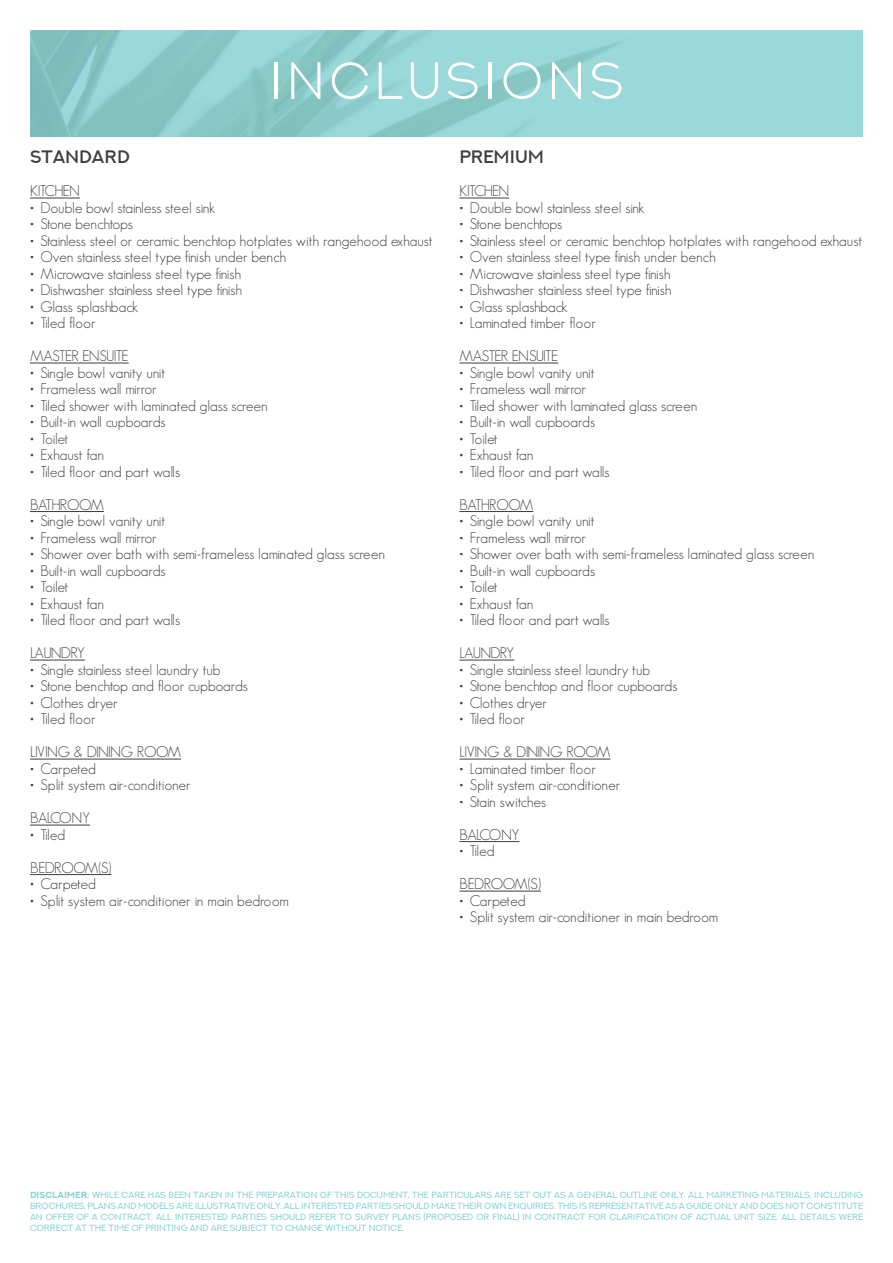
<style>
.page{position:relative;width:893px;height:1263px;background:#fff}
.page>*{position:absolute;margin:0;border:0;box-sizing:border-box;transform-origin:0 0}
.Top_Right_Address{font:300 52.5px "NEXTART";letter-spacing:.1em;color:#fff}
.Top_Right_Address-2{font:600 18px "NEXTART";color:#3e3e3f}
.Top_Right_Address-3{font:300 15px "Geosans";color:#3e3e3f}
.Top_Right_Address-4{font:300 15px "Geosans";letter-spacing:-.05em;color:#3e3e3f}
.Top_Right_Address-5{font:300 15px "Geosans";letter-spacing:-.045em;color:#3e3e3f}
.Top_Right_Address-6{font:300 15px "Geosans";letter-spacing:-.04em;color:#3e3e3f}
.Top_Right_Address-7{font:300 15px "Geosans";letter-spacing:-.055em;color:#3e3e3f}
.Top_Right_Address-8{font:300 15px "Geosans";letter-spacing:-.035em;color:#3e3e3f}
.Top_Right_Address-9{font:9px/10.8px "NEXTART";color:#83d0d3;text-align:justify}
.s1{font-weight:700}
</style>
<div class="page">
<svg style="left:30px;top:30px;width:833px;height:107px;background:#92d0d1"></svg>
<hr style="left:30px;top:198px;width:50px;height:1px;background:#3e3e3f">
<hr style="left:30px;top:363px;width:99px;height:1px;background:#3e3e3f">
<hr style="left:30px;top:511px;width:74px;height:1px;background:#3e3e3f">
<hr style="left:30px;top:660px;width:55px;height:1px;background:#3e3e3f">
<hr style="left:30px;top:759px;width:151px;height:1px;background:#3e3e3f">
<hr style="left:30px;top:825px;width:60px;height:1px;background:#3e3e3f">
<hr style="left:30px;top:874px;width:81px;height:1px;background:#3e3e3f">
<hr style="left:459px;top:198px;width:50px;height:1px;background:#3e3e3f">
<hr style="left:459px;top:363px;width:99px;height:1px;background:#3e3e3f">
<hr style="left:459px;top:511px;width:74px;height:1px;background:#3e3e3f">
<hr style="left:459px;top:660px;width:55px;height:1px;background:#3e3e3f">
<hr style="left:459px;top:759px;width:151px;height:1px;background:#3e3e3f">
<hr style="left:459px;top:841px;width:60px;height:1px;background:#3e3e3f">
<hr style="left:459px;top:891px;width:82px;height:1px;background:#3e3e3f">
<p class="Top_Right_Address" style="left:270px;top:52px;width:355px">INCLUSIONS</p>
<p class="Top_Right_Address-2" style="left:30px;top:147px;width:101px">STANDARD</p>
<p class="Top_Right_Address-4" style="left:30px;top:182px;width:51px">KITCHEN</p>
<p class="Top_Right_Address-3" style="left:30px;top:199px;width:187px">• Double bowl stainless steel sink</p>
<p class="Top_Right_Address-3" style="left:30px;top:215px;width:104px">• Stone benchtops</p>
<p class="Top_Right_Address-3" style="left:30px;top:232px;width:404px">• Stainless steel or ceramic benchtop hotplates with rangehood exhaust</p>
<p class="Top_Right_Address-3" style="left:30px;top:248px;width:258px">• Oven stainless steel type finish under bench</p>
<p class="Top_Right_Address-3" style="left:30px;top:265px;width:213px">• Microwave stainless steel type finish</p>
<p class="Top_Right_Address-3" style="left:30px;top:281px;width:214px">• Dishwasher stainless steel type finish</p>
<p class="Top_Right_Address-3" style="left:30px;top:298px;width:110px">• Glass splashback</p>
<p class="Top_Right_Address-3" style="left:30px;top:314px;width:67px">• Tiled floor</p>
<p class="Top_Right_Address-4" style="left:30px;top:347px;width:100px">MASTER ENSUITE</p>
<p class="Top_Right_Address-3" style="left:30px;top:364px;width:137px">• Single bowl vanity unit</p>
<p class="Top_Right_Address-3" style="left:30px;top:380px;width:128px">• Frameless wall mirror</p>
<p class="Top_Right_Address-3" style="left:30px;top:397px;width:240px">• Tiled shower with laminated glass screen</p>
<p class="Top_Right_Address-3" style="left:30px;top:413px;width:137px">• Built-in wall cupboards</p>
<p class="Top_Right_Address-3" style="left:30px;top:430px;width:40px">• Toilet</p>
<p class="Top_Right_Address-3" style="left:30px;top:446px;width:76px">• Exhaust fan</p>
<p class="Top_Right_Address-3" style="left:30px;top:463px;width:152px">• Tiled floor and part walls</p>
<p class="Top_Right_Address-7" style="left:30px;top:496px;width:75px">BATHROOM</p>
<p class="Top_Right_Address-3" style="left:30px;top:512px;width:137px">• Single bowl vanity unit</p>
<p class="Top_Right_Address-3" style="left:30px;top:529px;width:128px">• Frameless wall mirror</p>
<p class="Top_Right_Address-3" style="left:30px;top:545px;width:357px">• Shower over bath with semi-frameless laminated glass screen</p>
<p class="Top_Right_Address-3" style="left:30px;top:562px;width:137px">• Built-in wall cupboards</p>
<p class="Top_Right_Address-3" style="left:30px;top:578px;width:40px">• Toilet</p>
<p class="Top_Right_Address-3" style="left:30px;top:595px;width:76px">• Exhaust fan</p>
<p class="Top_Right_Address-3" style="left:30px;top:611px;width:152px">• Tiled floor and part walls</p>
<p class="Top_Right_Address-4" style="left:30px;top:644px;width:56px">LAUNDRY</p>
<p class="Top_Right_Address-3" style="left:30px;top:661px;width:192px">• Single stainless steel laundry tub</p>
<p class="Top_Right_Address-3" style="left:30px;top:677px;width:219px">• Stone benchtop and floor cupboards</p>
<p class="Top_Right_Address-3" style="left:30px;top:694px;width:89px">• Clothes dryer</p>
<p class="Top_Right_Address-3" style="left:30px;top:710px;width:67px">• Tiled floor</p>
<p class="Top_Right_Address-5" style="left:30px;top:743px;width:153px">LIVING &amp; DINING ROOM</p>
<p class="Top_Right_Address-3" style="left:30px;top:760px;width:68px">• Carpeted</p>
<p class="Top_Right_Address-3" style="left:30px;top:776px;width:162px">• Split system air-conditioner</p>
<p class="Top_Right_Address-8" style="left:30px;top:809px;width:62px">BALCONY</p>
<p class="Top_Right_Address-3" style="left:30px;top:826px;width:37px">• Tiled</p>
<p class="Top_Right_Address-6" style="left:30px;top:859px;width:83px">BEDROOM(S)</p>
<p class="Top_Right_Address-3" style="left:30px;top:875px;width:68px">• Carpeted</p>
<p class="Top_Right_Address-3" style="left:30px;top:892px;width:261px">• Split system air-conditioner in main bedroom</p>
<p class="Top_Right_Address-2" style="left:459px;top:147px;width:86px">PREMIUM</p>
<p class="Top_Right_Address-4" style="left:459px;top:182px;width:51px">KITCHEN</p>
<p class="Top_Right_Address-3" style="left:459px;top:199px;width:187px">• Double bowl stainless steel sink</p>
<p class="Top_Right_Address-3" style="left:459px;top:215px;width:104px">• Stone benchtops</p>
<p class="Top_Right_Address-3" style="left:459px;top:232px;width:404px">• Stainless steel or ceramic benchtop hotplates with rangehood exhaust</p>
<p class="Top_Right_Address-3" style="left:459px;top:248px;width:258px">• Oven stainless steel type finish under bench</p>
<p class="Top_Right_Address-3" style="left:459px;top:265px;width:213px">• Microwave stainless steel type finish</p>
<p class="Top_Right_Address-3" style="left:459px;top:281px;width:214px">• Dishwasher stainless steel type finish</p>
<p class="Top_Right_Address-3" style="left:459px;top:298px;width:110px">• Glass splashback</p>
<p class="Top_Right_Address-3" style="left:459px;top:314px;width:138px">• Laminated timber floor</p>
<p class="Top_Right_Address-4" style="left:459px;top:347px;width:100px">MASTER ENSUITE</p>
<p class="Top_Right_Address-3" style="left:459px;top:364px;width:137px">• Single bowl vanity unit</p>
<p class="Top_Right_Address-3" style="left:459px;top:380px;width:128px">• Frameless wall mirror</p>
<p class="Top_Right_Address-3" style="left:459px;top:397px;width:240px">• Tiled shower with laminated glass screen</p>
<p class="Top_Right_Address-3" style="left:459px;top:413px;width:137px">• Built-in wall cupboards</p>
<p class="Top_Right_Address-3" style="left:459px;top:430px;width:40px">• Toilet</p>
<p class="Top_Right_Address-3" style="left:459px;top:446px;width:76px">• Exhaust fan</p>
<p class="Top_Right_Address-3" style="left:459px;top:463px;width:152px">• Tiled floor and part walls</p>
<p class="Top_Right_Address-7" style="left:459px;top:496px;width:75px">BATHROOM</p>
<p class="Top_Right_Address-3" style="left:459px;top:512px;width:137px">• Single bowl vanity unit</p>
<p class="Top_Right_Address-3" style="left:459px;top:529px;width:128px">• Frameless wall mirror</p>
<p class="Top_Right_Address-3" style="left:459px;top:545px;width:357px">• Shower over bath with semi-frameless laminated glass screen</p>
<p class="Top_Right_Address-3" style="left:459px;top:562px;width:137px">• Built-in wall cupboards</p>
<p class="Top_Right_Address-3" style="left:459px;top:578px;width:40px">• Toilet</p>
<p class="Top_Right_Address-3" style="left:459px;top:595px;width:76px">• Exhaust fan</p>
<p class="Top_Right_Address-3" style="left:459px;top:611px;width:152px">• Tiled floor and part walls</p>
<p class="Top_Right_Address-4" style="left:459px;top:644px;width:56px">LAUNDRY</p>
<p class="Top_Right_Address-3" style="left:459px;top:661px;width:192px">• Single stainless steel laundry tub</p>
<p class="Top_Right_Address-3" style="left:459px;top:677px;width:219px">• Stone benchtop and floor cupboards</p>
<p class="Top_Right_Address-3" style="left:459px;top:694px;width:89px">• Clothes dryer</p>
<p class="Top_Right_Address-3" style="left:459px;top:710px;width:67px">• Tiled floor</p>
<p class="Top_Right_Address-5" style="left:459px;top:743px;width:153px">LIVING &amp; DINING ROOM</p>
<p class="Top_Right_Address-3" style="left:459px;top:760px;width:138px">• Laminated timber floor</p>
<p class="Top_Right_Address-3" style="left:459px;top:776px;width:162px">• Split system air-conditioner</p>
<p class="Top_Right_Address-3" style="left:459px;top:793px;width:88px">• Stain switches</p>
<p class="Top_Right_Address-8" style="left:459px;top:826px;width:62px">BALCONY</p>
<p class="Top_Right_Address-3" style="left:459px;top:842px;width:37px">• Tiled</p>
<p class="Top_Right_Address-6" style="left:459px;top:875px;width:83px">BEDROOM(S)</p>
<p class="Top_Right_Address-3" style="left:459px;top:892px;width:68px">• Carpeted</p>
<p class="Top_Right_Address-3" style="left:459px;top:908px;width:261px">• Split system air-conditioner in main bedroom</p>
<p class="Top_Right_Address-9" style="left:30px;top:1189px;width:834px"><span class="s1">DISCLAIMER:</span> WHILE CARE HAS BEEN TAKEN IN THE PREPARATION OF THIS DOCUMENT, THE PARTICULARS ARE SET OUT AS A GENERAL OUTLINE ONLY. ALL MARKETING MATERIALS, INCLUDING BROCHURES, PLANS AND MODELS ARE ILLUSTRATIVE ONLY. ALL INTERESTED PARTIES SHOULD MAKE THEIR OWN ENQUIRIES. THIS IS REPRESENTATIVE AS A GUIDE ONLY AND DOES NOT CONSTITUTE AN OFFER OF A CONTRACT. ALL INTERESTED PARTIES SHOULD REFER TO SURVEY PLANS (PROPOSED OR FINAL) IN CONTRACT FOR CLARIFICATION OF ACTUAL UNIT SIZE. ALL DETAILS WERE CORRECT AT THE TIME OF PRINTING AND ARE SUBJECT TO CHANGE WITHOUT NOTICE.</p>
</div>
